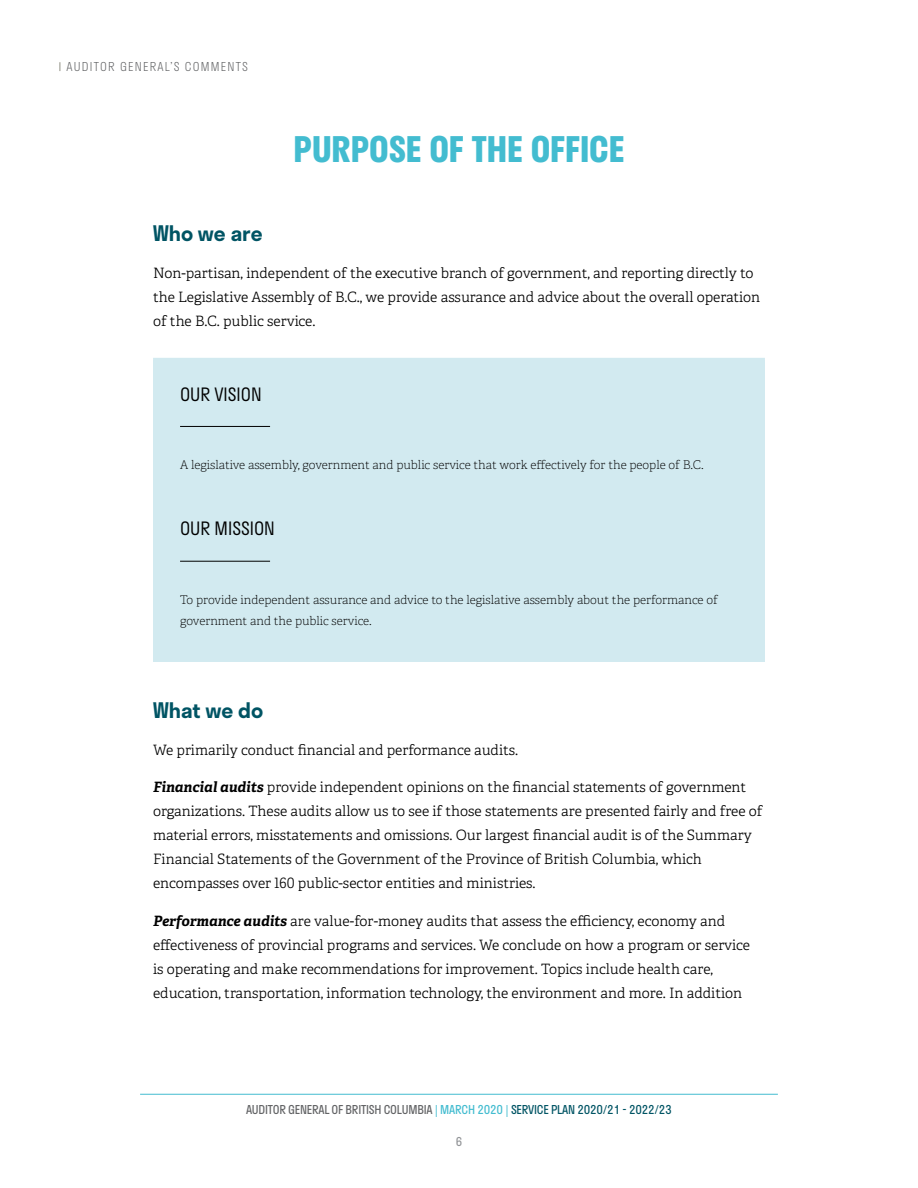
<style>
.page{position:relative;width:918px;height:1188px;background:#fff}
.page>*{position:absolute;margin:0;border:0;box-sizing:border-box;transform-origin:0 0}
.t1{font:700 34.5px "Stratos";color:#43bcd0}
.t2{font:600 21px "Stratos";color:#005464}
.t3{font:300 18px "Stratos";color:#000}
.t4{font:14.25px/24px "Adelle PE Lt";color:#000}
.t5{font:12px/21px "Adelle PE Th";color:#000}
.t6{font:12px "Stratos";letter-spacing:-.02em;color:#636466}
.t7{font:300 12px "Stratos";letter-spacing:.1em;color:#636466}
.t8{font:12px "Stratos";color:#939598}
.s1{font-family:"Adelle PE";font-weight:700;font-style:italic}
.s2{color:#43bcd0}
.s3{color:#005464}
</style>
<div class="page">
<hr style="left:140px;top:1094px;width:638px;height:1px;background:#43bcd0">
<div style="left:153px;top:360px;width:612px;height:99px;background:#d2eaf0"></div>
<div style="left:153px;top:358px;width:612px;height:30px;background:#d2eaf0"></div>
<svg style="left:180px;top:426px;width:91px;height:1px"></svg>
<div style="left:153px;top:446px;width:612px;height:60px;background:#d2eaf0"></div>
<div style="left:153px;top:495px;width:612px;height:99px;background:#d2eaf0"></div>
<svg style="left:180px;top:561px;width:91px;height:1px"></svg>
<div style="left:153px;top:581px;width:612px;height:80px;background:#d2eaf0"></div>
<p class="t7" style="left:67px;top:57px;width:183px">AUDITOR GENERAL’S COMMENTS</p>
<h1 class="t1" style="left:294px;top:121px;width:332px">PURPOSE OF THE OFFICE</h1>
<h2 class="t2" style="left:153px;top:216px;width:111px">Who we are</h2>
<p class="t4" style="left:153px;top:260px;width:609px">Non-partisan, independent of the executive branch of government, and reporting directly to the Legislative Assembly of B.C., we provide assurance and advice about the overall operation of the B.C. public service.</p>
<p class="t3" style="left:180px;top:380px;width:83px">OUR VISION</p>
<p class="t5" style="left:180px;top:454px;width:525px">A legislative assembly, government and public service that work effectively for the people of B.C.</p>
<p class="t3" style="left:180px;top:514px;width:96px">OUR MISSION</p>
<p class="t5" style="left:180px;top:589px;width:539px">To provide independent assurance and advice to the legislative assembly about the performance of government and the public service.</p>
<h2 class="t2" style="left:153px;top:693px;width:112px">What we do</h2>
<p class="t4" style="left:153px;top:737px;width:366px">We primarily conduct financial and performance audits.</p>
<p class="t4" style="left:153px;top:775px;width:611px"><span class="s1">Financial audits</span> provide independent opinions on the financial statements of government organizations. These audits allow us to see if those statements are presented fairly and free of material errors, misstatements and omissions. Our largest financial audit is of the Summary Financial Statements of the Government of the Province of British Columbia, which encompasses over 160 public-sector entities and ministries.</p>
<p class="t4" style="left:153px;top:908px;width:599px"><span class="s1">Performance audits</span> are value-for-money audits that assess the efficiency, economy and effectiveness of provincial programs and services. We conclude on how a program or service is operating and make recommendations for improvement. Topics include health care, education, transportation, information technology, the environment and more. In addition</p>
<p class="t6" style="left:246px;top:1100px;width:427px">AUDITOR GENERAL OF BRITISH COLUMBIA <span class="s2">| MARCH 2020 |</span> <span class="s3">SERVICE PLAN 2020/21 - 2022/23</span></p>
<p class="t8" style="left:456px;top:1132px;width:8px">6</p>
</div>
